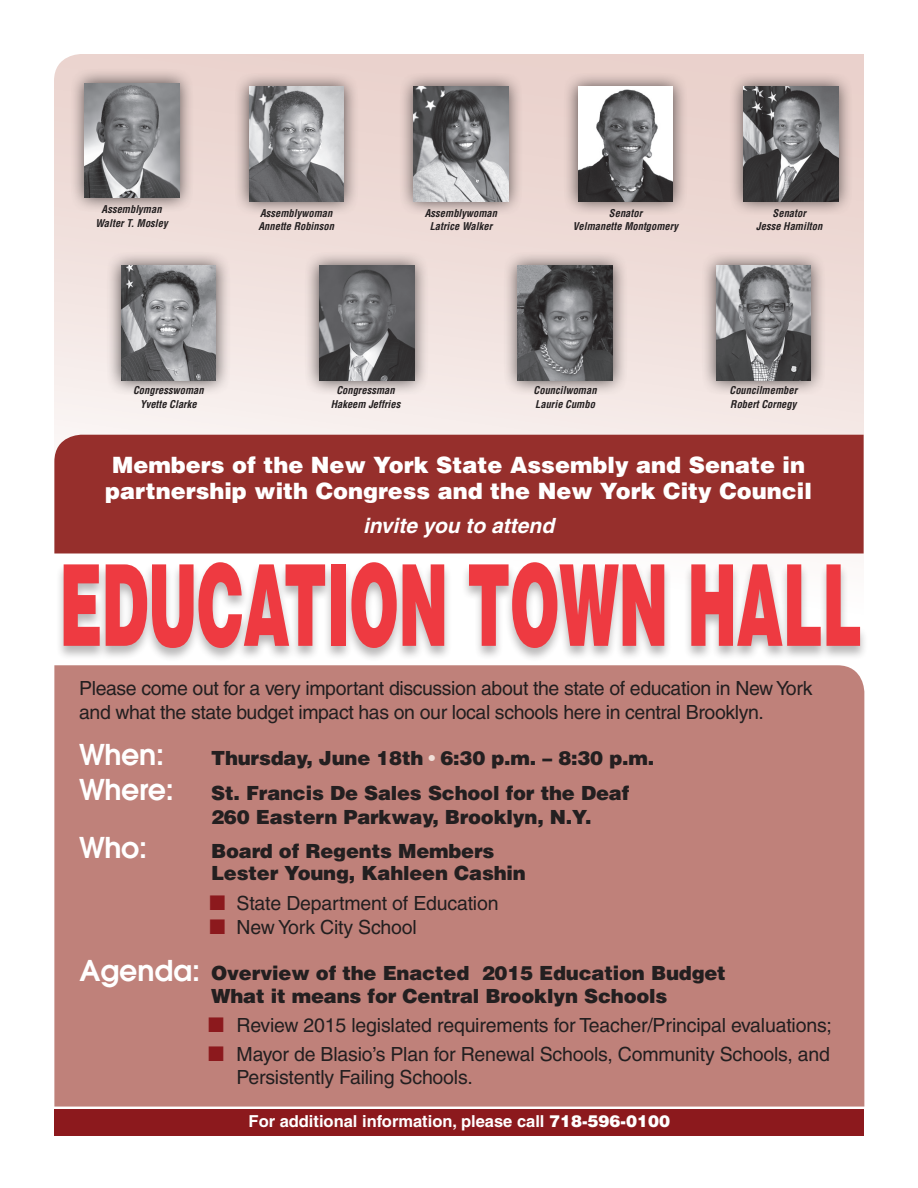
<style>
.page{position:relative;width:918px;height:1188px;background:#fff}
.page>*{position:absolute;margin:0;border:0;box-sizing:border-box;transform-origin:0 0}
.t1{font:900 113.1px "Helvetica";letter-spacing:-.01em;color:#ee3a41;scale:.53 1}
.t2{font:600 28.5px "Avant Garde";letter-spacing:-.01em;color:#fff}
.t3{font:900 22.5px/25.5px "Helvetica";color:#fff;text-align:center}
.t4{font:italic 700 21px "Helvetica";color:#fff}
.t5{font:19.5px/24px "Helvetica";letter-spacing:-.01em;color:#231f20}
.t6{font:900 19.5px/22.5px "Helvetica";letter-spacing:-.01em;color:#231f20}
.t7{font:700 16.5px "Helvetica";color:#fff}
.t8{font:italic 700 condensed 10.5px/13.5px "Helvetica";color:#231f20;text-align:center}
.s1{font-weight:400;color:#f1e0da}
.s2{color:#8c191d}
.s3{font-weight:900}
</style>
<div class="page">
<svg style="left:54px;top:54px;width:810px;height:381px;background:#f0dfdc"></svg>
<div style="left:54px;top:1109px;width:810px;height:27px;background:#8c191d"></div>
<div style="left:56px;top:561px;width:812px;height:102px;background:#231f20;opacity:.32"></div>
<div style="left:54px;top:665px;width:810px;height:442px;background:#bf817a"></div>
<div style="left:701px;top:251px;width:125px;height:145px;background:#231f20;opacity:.8"></div>
<img style="left:716px;top:266px;width:95px;height:114px">
<div style="left:398px;top:71px;width:126px;height:146px;background:#231f20;opacity:.8"></div>
<img style="left:414px;top:87px;width:94px;height:114px">
<div style="left:502px;top:251px;width:126px;height:145px;background:#231f20;opacity:.8"></div>
<img style="left:518px;top:266px;width:94px;height:114px">
<div style="left:304px;top:251px;width:125px;height:145px;background:#231f20;opacity:.8"></div>
<img style="left:319px;top:266px;width:95px;height:114px">
<div style="left:234px;top:71px;width:125px;height:146px;background:#231f20;opacity:.8"></div>
<img style="left:249px;top:87px;width:95px;height:114px">
<div style="left:69px;top:68px;width:126px;height:145px;background:#231f20;opacity:.8"></div>
<img style="left:85px;top:83px;width:94px;height:115px">
<div style="left:563px;top:71px;width:125px;height:146px;background:#231f20;opacity:.8"></div>
<div style="left:578px;top:87px;width:95px;height:114px;background:#fff"></div>
<img style="left:578px;top:90px;width:95px;height:111px">
<div style="left:106px;top:251px;width:125px;height:145px;background:#231f20;opacity:.8"></div>
<img style="left:121px;top:266px;width:95px;height:114px">
<div style="left:728px;top:71px;width:126px;height:146px;background:#231f20;opacity:.8"></div>
<img style="left:744px;top:87px;width:94px;height:114px">
<div style="left:54px;top:435px;width:810px;height:119px;background:#962f2c"></div>
<p class="t8" style="left:95px;top:203px;width:74px">Assemblyman<br>Walter T. Mosley</p>
<p class="t8" style="left:573px;top:206px;width:107px">Senator<br>Velmanette Montgomery</p>
<p class="t8" style="left:258px;top:206px;width:77px;text-align:left">Assemblywoman<br>Annette Robinson</p>
<p class="t8" style="left:425px;top:206px;width:74px">Assemblywoman<br>Latrice Walker</p>
<p class="t8" style="left:756px;top:206px;width:68px">Senator<br>Jesse Hamilton</p>
<p class="t8" style="left:133px;top:383px;width:72px">Congresswoman<br>Yvette Clarke</p>
<p class="t8" style="left:331px;top:383px;width:71px">Congressman<br>Hakeem Jeffries</p>
<p class="t8" style="left:534px;top:383px;width:65px;text-align:left">Councilwoman<br>Laurie Cumbo</p>
<p class="t8" style="left:730px;top:383px;width:69px;text-align:left">Councilmember<br>Robert Cornegy</p>
<p class="t3" style="left:105px;top:452px;width:708px">Members of the New York State Assembly and Senate in partnership with Congress and the New York City Council</p>
<p class="t4" style="left:363px;top:513px;width:193px">invite you to attend</p>
<p class="t1" style="left:59px;top:531px;width:1516px">EDUCATION TOWN HALL</p>
<p class="t5" style="left:79px;top:676px;width:735px">Please come out for a very important discussion about the state of education in New York and what the state budget impact has on our local schools here in central Brooklyn.</p>
<p class="t2" style="left:79px;top:736px;width:86px">When:</p>
<p class="t6" style="left:211px;top:747px;width:445px">Thursday, June 18th <span class="s1">•</span> 6:30 p.m. – 8:30 p.m.</p>
<p class="t2" style="left:79px;top:771px;width:96px">Where:</p>
<p class="t6" style="left:211px;top:780px;width:420px;line-height:24px">St. Francis De Sales School for the Deaf<br>260 Eastern Parkway, Brooklyn, N.Y.</p>
<p class="t2" style="left:79px;top:829px;width:70px">Who:</p>
<p class="t6" style="left:211px;top:839px;width:316px">Board of Regents Members<br>Lester Young, Kahleen Cashin</p>
<p class="t5" style="left:210px;top:891px;width:290px"><span class="s2">■</span> State Department of Education</p>
<p class="t5" style="left:210px;top:915px;width:209px"><span class="s2">■</span> New York City School</p>
<p class="t6" style="left:211px;top:961px;width:516px">Overview of the Enacted 2015 Education Budget<br>What it means for Central Brooklyn Schools</p>
<p class="t5" style="left:208px;top:1013px;width:625px"><span class="s2">■</span> Review 2015 legislated requirements for Teacher/Principal evaluations;</p>
<p class="t5" style="left:237px;top:1043px;width:595px;line-height:22.5px;text-indent:-29px"><span class="s2">■</span> Mayor de Blasio’s Plan for Renewal Schools, Community Schools, and<br>Persistently Failing Schools.</p>
<p class="t2" style="left:79px;top:951px;width:122px">Agenda:</p>
<p class="t7" style="left:249px;top:1111px;width:423px">For additional information, please call <span class="s3">718-596-0100</span></p>
</div>
